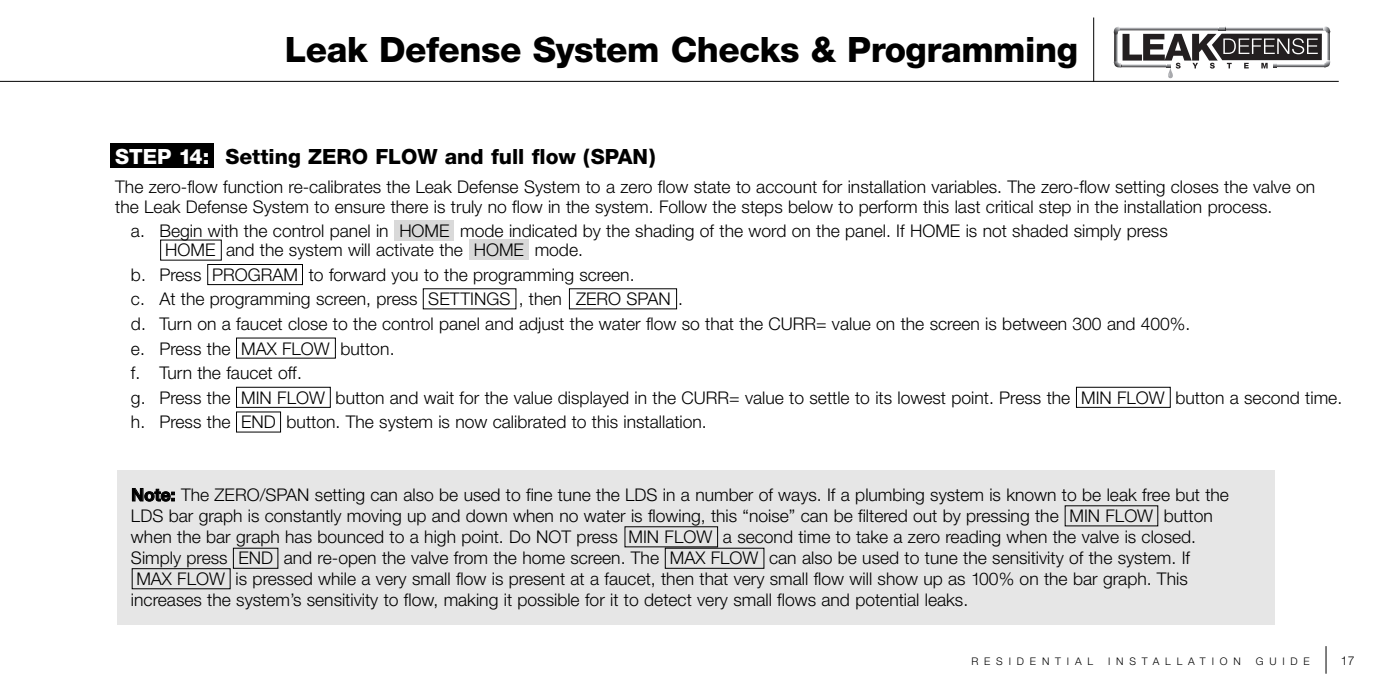
<style>
.page{position:relative;width:1386px;height:693px;background:#fff}
.page>*{position:absolute;margin:0;border:0;box-sizing:border-box;transform-origin:0 0}
.t1{font:800 35px "Helvetica Neue";letter-spacing:-.015em;color:#000}
.t2{font:800 21px "Helvetica Neue";color:#000}
.t3{font:300 17.5px/24.5px "Helvetica Neue";color:#000}
.t4{font:300 12.25px "Helvetica Neue";color:#000}
.t5{font:300 10.5px "Helvetica Neue";letter-spacing:.555em;color:#000}
.s1{color:#fff}
.s2{font-weight:700}
</style>
<div class="page">
<div style="left:117px;top:470px;width:1157px;height:154px;background:#e6e6e6"></div>
<div style="left:394px;top:220px;width:60px;height:21px;background:#d9d9d9"></div>
<svg style="left:1326px;top:646px;width:1px;height:28px"></svg>
<hr style="left:1093px;top:18px;width:1px;height:64px;background:#000">
<hr style="left:0;top:81px;width:1339px;height:1px;background:#000">
<svg style="left:1114px;top:26px;width:216px;height:52px"></svg>
<div style="left:110px;top:144px;width:104px;height:24px;background:#000"></div>
<svg style="left:131px;top:239px;width:1040px;height:351px"></svg>
<h1 class="t1" style="left:285px;top:37px;width:795px">Leak Defense System Checks &amp; Programming</h1>
<p class="t2" style="left:115px;top:149px;width:542px"><span class="s1">STEP 14:</span> Setting ZERO FLOW and full flow (SPAN)</p>
<p class="t3" style="left:115px;top:179px;width:1202px;line-height:19.2px">The zero-flow function re-calibrates the Leak Defense System to a zero flow state to account for installation variables. The zero-flow setting closes the valve on the Leak Defense System to ensure there is truly no flow in the system. Follow the steps below to perform this last critical step in the installation process.</p>
<p class="t3" style="left:165px;top:223px;width:1004px;line-height:19.2px;text-indent:-34px">a. Begin with the control panel in HOME mode indicated by the shading of the word on the panel. If HOME is not shaded simply press<br>HOME and the system will activate the HOME mode.</p>
<p class="t3" style="left:131px;top:264px;width:1213px">b. Press PROGRAM to forward you to the programming screen.<br>c. At the programming screen, press SETTINGS , then ZERO SPAN .<br>d. Turn on a faucet close to the control panel and adjust the water flow so that the CURR= value on the screen is between 300 and 400%.<br>e. Press the MAX FLOW button.<br>f. Turn the faucet off.<br>g. Press the MIN FLOW button and wait for the value displayed in the CURR= value to settle to its lowest point. Press the MIN FLOW button a second time. h. Press the END button. The system is now calibrated to this installation.</p>
<p class="t3" style="left:131px;top:484px;width:1099px"><span class="s2">Note:</span> The ZERO/SPAN setting can also be used to fine tune the LDS in a number of ways. If a plumbing system is known to be leak free but the</p>
<p class="t3" style="left:131px;top:505px;width:1083px">LDS bar graph is constantly moving up and down when no water is flowing, this “noise” can be filtered out by pressing the MIN FLOW button</p>
<p class="t3" style="left:131px;top:526px;width:1067px">when the bar graph has bounced to a high point. Do NOT press MIN FLOW a second time to take a zero reading when the valve is closed.</p>
<p class="t3" style="left:131px;top:547px;width:1061px">Simply press END and re-open the valve from the home screen. The MAX FLOW can also be used to tune the sensitivity of the system. If</p>
<p class="t3" style="left:136px;top:568px;width:1053px">MAX FLOW is pressed while a very small flow is present at a faucet, then that very small flow will show up as 100% on the bar graph. This</p>
<p class="t3" style="left:131px;top:589px;width:839px">increases the system’s sensitivity to flow, making it possible for it to detect very small flows and potential leaks.</p>
<p class="t5" style="left:971px;top:657px;width:123px">RESIDENTIAL</p>
<p class="t5" style="left:1108px;top:657px;width:134px">INSTALLATION</p>
<p class="t5" style="left:1256px;top:657px;width:56px">GUIDE</p>
<p class="t4" style="left:1341px;top:656px;width:15px">17</p>
</div>
